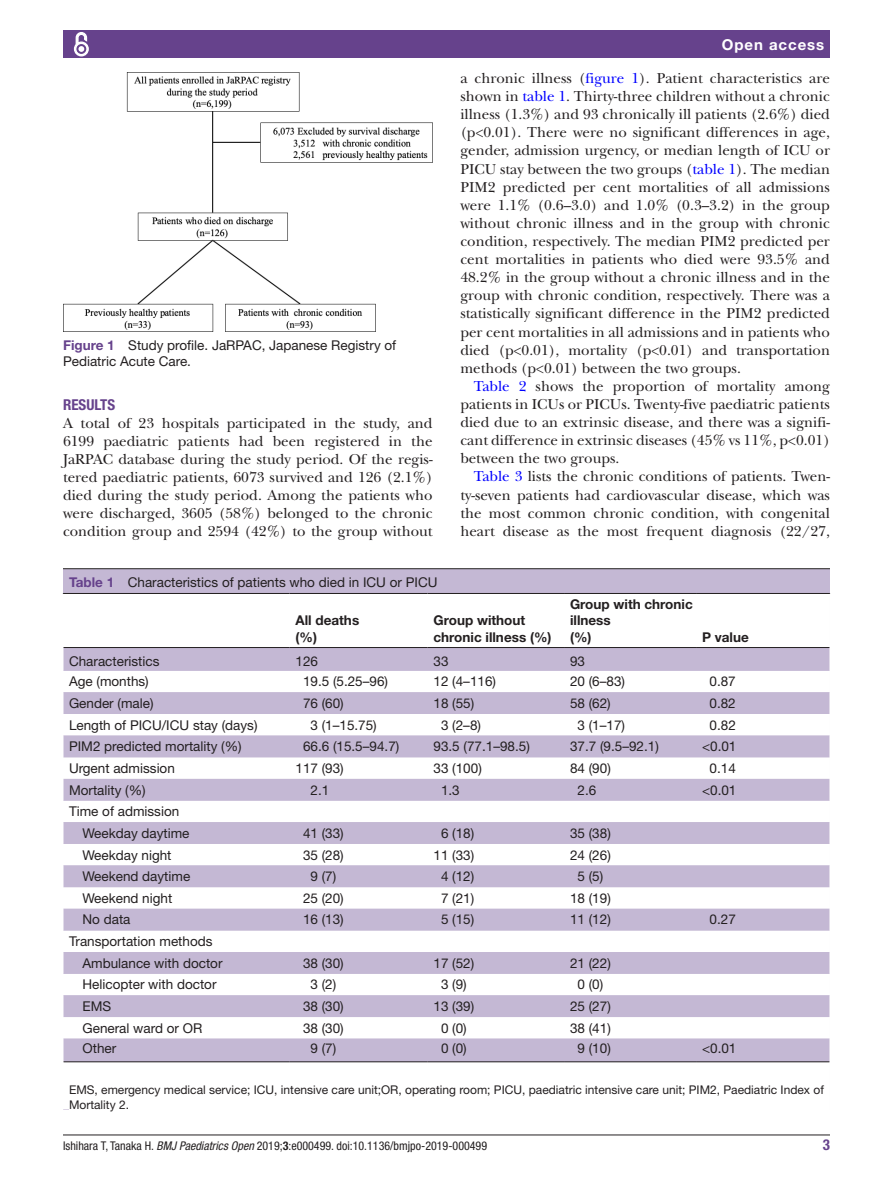
<style>
.page{position:relative;width:893px;height:1191px;background:#fff}
.page>*{position:absolute;margin:0;border:0;box-sizing:border-box;transform-origin:0 0}
.t1{font:15px/18.1px "New Baskerville";color:#231f20;text-align:justify}
.t2{font:700 15px "Helvetica Neue LT Std";letter-spacing:.065em;color:#fff}
.t3{font:700 condensed 15px "Helvetica Neue LT Std";color:#66428c}
.t4{font:13.5px/21.6px "Helvetica Neue LT Std";color:#231f20}
.t5{font:700 13.5px/16.2px "Helvetica Neue LT Std";color:#231f20}
.t6{font:12px/15px "Helvetica Neue LT Std";color:#231f20}
.t7{font:condensed 12px "Helvetica Neue LT Std";color:#231f20}
.s1{font-weight:700;color:#66428c}
.s2{color:#00f}
.s3{font-style:italic}
.s4{font-weight:700}
</style>
<div class="page">
<hr style="left:63px;top:1134px;width:767px;height:1px;background:#231f20">
<div style="left:63px;top:31px;width:767px;height:27px;background:#66428c"></div>
<svg style="left:73px;top:32px;width:16px;height:25px"></svg>
<img style="left:63px;top:73px;width:370px;height:259px">
<div style="left:63px;top:569px;width:767px;height:540px;background:#c4b8d4"></div>
<hr style="left:63px;top:568px;width:767px;height:1px;background:#231f20">
<div style="left:64px;top:593px;width:766px;height:516px;background:#fff"></div>
<svg style="left:64px;top:648px;width:766px;height:413px"></svg>
<hr style="left:63px;top:593px;width:226px;height:1px;background:#231f20">
<hr style="left:63px;top:647px;width:227px;height:1px;background:#231f20">
<hr style="left:290px;top:593px;width:138px;height:1px;background:#231f20">
<hr style="left:290px;top:647px;width:138px;height:1px;background:#231f20">
<hr style="left:428px;top:593px;width:136px;height:1px;background:#231f20">
<hr style="left:428px;top:647px;width:136px;height:1px;background:#231f20">
<hr style="left:564px;top:593px;width:132px;height:1px;background:#231f20">
<hr style="left:564px;top:647px;width:132px;height:1px;background:#231f20">
<hr style="left:696px;top:593px;width:134px;height:1px;background:#231f20">
<hr style="left:696px;top:647px;width:134px;height:1px;background:#231f20">
<hr style="left:290px;top:1061px;width:138px;height:1px;background:#231f20">
<hr style="left:428px;top:1061px;width:136px;height:1px;background:#231f20">
<hr style="left:564px;top:1061px;width:132px;height:1px;background:#231f20">
<hr style="left:63px;top:1061px;width:227px;height:1px;background:#231f20">
<hr style="left:696px;top:1061px;width:134px;height:1px;background:#231f20">
<hr style="left:63px;top:594px;width:1px;height:53px;background:#fff">
<svg style="left:63px;top:647px;width:1px;height:414px"></svg>
<hr style="left:63px;top:1061px;width:1px;height:48px;background:#fff">
<hr style="left:69px;top:1078px;width:761px;height:2px;background:#fff">
<hr style="left:69px;top:1108px;width:761px;height:2px;background:#fff">
<p class="t4" style="left:63px;top:337px;width:335px;line-height:16.5px"><span class="s1">Figure 1</span> Study profile. JaRPAC, Japanese Registry of<br>Pediatric Acute Care.</p>
<p class="t3" style="left:63px;top:396px;width:54px">RESULTS</p>
<p class="t1" style="left:63px;top:414px;width:371px">A total of 23 hospitals participated in the study, and 6199 paediatric patients had been registered in the JaRPAC database during the study period. Of the regis&shy;tered paediatric patients, 6073 survived and 126 (2.1%) died during the study period. Among the patients who were discharged, 3605 (58%) belonged to the chronic condition group and 2594 (42%) to the group without</p>
<p class="t2" style="left:722px;top:35px;width:104px">Open access</p>
<p class="t1" style="left:460px;top:69px;width:371px">a chronic illness (<span class="s2">figure 1</span>). Patient characteristics are shown in <span class="s2">table 1</span>. Thirty-three children without a chronic illness (1.3%) and 93 chronically ill patients (2.6%) died (p&lt;0.01). There were no significant differences in age, gender, admission urgency, or median length of ICU or PICU stay between the two groups (<span class="s2">table 1</span>). The median PIM2 predicted per cent mortalities of all admissions were 1.1% (0.6–3.0) and 1.0% (0.3–3.2) in the group without chronic illness and in the group with chronic condition, respectively. The median PIM2 predicted per cent mortalities in patients who died were 93.5% and 48.2% in the group without a chronic illness and in the group with chronic condition, respectively. There was a statistically significant difference in the PIM2 predicted per cent mortalities in all admissions and in patients who died (p&lt;0.01), mortality (p&lt;0.01) and transportation methods (p&lt;0.01) between the two groups.</p>
<p class="t1" style="left:460px;top:377px;width:371px;text-indent:14px"><span class="s2">Table 2</span> shows the proportion of mortality among patients in ICUs or PICUs. Twenty-five paediatric patients died due to an extrinsic disease, and there was a signifi&shy;cant difference in extrinsic diseases (45% vs 11%, p&lt;0.01) between the two groups.</p>
<p class="t1" style="left:460px;top:467px;width:371px;text-indent:14px"><span class="s2">Table 3</span> lists the chronic conditions of patients. Twen&shy;ty-seven patients had cardiovascular disease, which was the most common chronic condition, with congenital heart disease as the most frequent diagnosis (22/27,</p>
<p class="t4" style="left:69px;top:571px;width:370px"><span class="s1">Table 1</span> Characteristics of patients who died in ICU or PICU</p>
<p class="t5" style="left:296px;top:612px;width:65px">All deaths (%)</p>
<p class="t5" style="left:433px;top:612px;width:119px">Group without chronic illness (%)</p>
<p class="t5" style="left:570px;top:596px;width:124px">Group with chronic illness<br>(%)</p>
<p class="t5" style="left:702px;top:628px;width:48px">P value</p>
<p class="t4" style="left:69px;top:650px;width:92px">Characteristics</p>
<p class="t4" style="left:296px;top:650px;width:24px">126</p>
<p class="t4" style="left:433px;top:650px;width:17px">33</p>
<p class="t4" style="left:570px;top:650px;width:17px">93</p>
<p class="t4" style="left:69px;top:670px;width:81px">Age (months)</p>
<p class="t4" style="left:303px;top:670px;width:87px">19.5 (5.25–96)</p>
<p class="t4" style="left:433px;top:670px;width:64px">12 (4–116)</p>
<p class="t4" style="left:570px;top:670px;width:57px">20 (6–83)</p>
<p class="t4" style="left:709px;top:670px;width:28px">0.87</p>
<p class="t4" style="left:69px;top:692px;width:86px">Gender (male)</p>
<p class="t4" style="left:303px;top:692px;width:42px">76 (60)</p>
<p class="t4" style="left:433px;top:692px;width:42px">18 (55)</p>
<p class="t4" style="left:570px;top:692px;width:42px">58 (62)</p>
<p class="t4" style="left:709px;top:692px;width:28px">0.82</p>
<p class="t4" style="left:69px;top:714px;width:190px">Length of PICU/ICU stay (days)</p>
<p class="t4" style="left:310px;top:714px;width:68px">3 (1–15.75)</p>
<p class="t4" style="left:441px;top:714px;width:42px">3 (2–8)</p>
<p class="t4" style="left:578px;top:714px;width:49px">3 (1–17)</p>
<p class="t4" style="left:710px;top:714px;width:28px">0.82</p>
<p class="t4" style="left:69px;top:735px;width:174px">PIM2 predicted mortality (%)</p>
<p class="t4" style="left:303px;top:735px;width:98px">66.6 (15.5–94.7)</p>
<p class="t4" style="left:434px;top:735px;width:98px">93.5 (77.1–98.5)</p>
<p class="t4" style="left:570px;top:735px;width:90px">37.7 (9.5–92.1)</p>
<p class="t4" style="left:702px;top:735px;width:36px">&lt;0.01</p>
<p class="t4" style="left:69px;top:757px;width:107px">Urgent admission</p>
<p class="t4" style="left:296px;top:757px;width:50px">117 (93)</p>
<p class="t4" style="left:434px;top:757px;width:50px">33 (100)</p>
<p class="t4" style="left:570px;top:757px;width:42px">84 (90)</p>
<p class="t4" style="left:710px;top:757px;width:28px">0.14</p>
<p class="t4" style="left:69px;top:778px;width:78px">Mortality (%)</p>
<p class="t4" style="left:311px;top:778px;width:20px">2.1</p>
<p class="t4" style="left:441px;top:778px;width:20px">1.3</p>
<p class="t4" style="left:578px;top:778px;width:20px">2.6</p>
<p class="t4" style="left:702px;top:778px;width:36px">&lt;0.01</p>
<p class="t4" style="left:83px;top:800px;width:109px;text-indent:-14px">Time of admission<br>Weekday daytime</p>
<p class="t4" style="left:303px;top:822px;width:42px">41 (33)</p>
<p class="t4" style="left:441px;top:822px;width:35px">6 (18)</p>
<p class="t4" style="left:570px;top:822px;width:42px">35 (38)</p>
<p class="t4" style="left:83px;top:843px;width:91px">Weekday night</p>
<p class="t4" style="left:303px;top:843px;width:42px">35 (28)</p>
<p class="t4" style="left:434px;top:843px;width:42px">11 (33)</p>
<p class="t4" style="left:570px;top:843px;width:42px">24 (26)</p>
<p class="t4" style="left:83px;top:865px;width:109px">Weekend daytime</p>
<p class="t4" style="left:311px;top:865px;width:27px">9 (7)</p>
<p class="t4" style="left:441px;top:865px;width:35px">4 (12)</p>
<p class="t4" style="left:578px;top:865px;width:27px">5 (5)</p>
<p class="t4" style="left:83px;top:887px;width:91px">Weekend night</p>
<p class="t4" style="left:303px;top:887px;width:42px">25 (20)</p>
<p class="t4" style="left:441px;top:887px;width:35px">7 (21)</p>
<p class="t4" style="left:570px;top:887px;width:42px">18 (19)</p>
<p class="t4" style="left:83px;top:908px;width:50px">No data</p>
<p class="t4" style="left:303px;top:908px;width:42px">16 (13)</p>
<p class="t4" style="left:441px;top:908px;width:35px">5 (15)</p>
<p class="t4" style="left:570px;top:908px;width:42px">11 (12)</p>
<p class="t4" style="left:710px;top:908px;width:28px">0.27</p>
<p class="t4" style="left:83px;top:930px;width:142px;text-indent:-14px">Transportation methods<br>Ambulance with doctor</p>
<p class="t4" style="left:303px;top:952px;width:42px">38 (30)</p>
<p class="t4" style="left:434px;top:952px;width:42px">17 (52)</p>
<p class="t4" style="left:570px;top:952px;width:42px">21 (22)</p>
<p class="t4" style="left:83px;top:973px;width:135px">Helicopter with doctor</p>
<p class="t4" style="left:311px;top:973px;width:27px">3 (2)</p>
<p class="t4" style="left:441px;top:973px;width:27px">3 (9)</p>
<p class="t4" style="left:578px;top:973px;width:27px">0 (0)</p>
<p class="t4" style="left:83px;top:995px;width:30px">EMS</p>
<p class="t4" style="left:303px;top:995px;width:42px">38 (30)</p>
<p class="t4" style="left:434px;top:995px;width:42px">13 (39)</p>
<p class="t4" style="left:570px;top:995px;width:42px">25 (27)</p>
<p class="t4" style="left:83px;top:1017px;width:121px">General ward or OR</p>
<p class="t4" style="left:303px;top:1017px;width:42px">38 (30)</p>
<p class="t4" style="left:441px;top:1017px;width:27px">0 (0)</p>
<p class="t4" style="left:570px;top:1017px;width:42px">38 (41)</p>
<p class="t4" style="left:83px;top:1037px;width:35px">Other</p>
<p class="t4" style="left:311px;top:1037px;width:27px">9 (7)</p>
<p class="t4" style="left:441px;top:1037px;width:27px">0 (0)</p>
<p class="t4" style="left:578px;top:1037px;width:35px">9 (10)</p>
<p class="t4" style="left:702px;top:1037px;width:36px">&lt;0.01</p>
<p class="t6" style="left:69px;top:1082px;width:756px">EMS, emergency medical service; ICU, intensive care unit;OR, operating room; PICU, paediatric intensive care unit; PIM2, Paediatric Index of<br>Mortality 2.</p>
<p class="t7" style="left:63px;top:1138px;width:426px">Ishihara T, Tanaka H. <span class="s3">BMJ Paediatrics Open</span> 2019;<span class="s4">3</span>:e000499. doi:10.1136/bmjpo-2019-000499</p>
<p class="t3" style="left:823px;top:1135px;width:9px">3</p>
</div>
